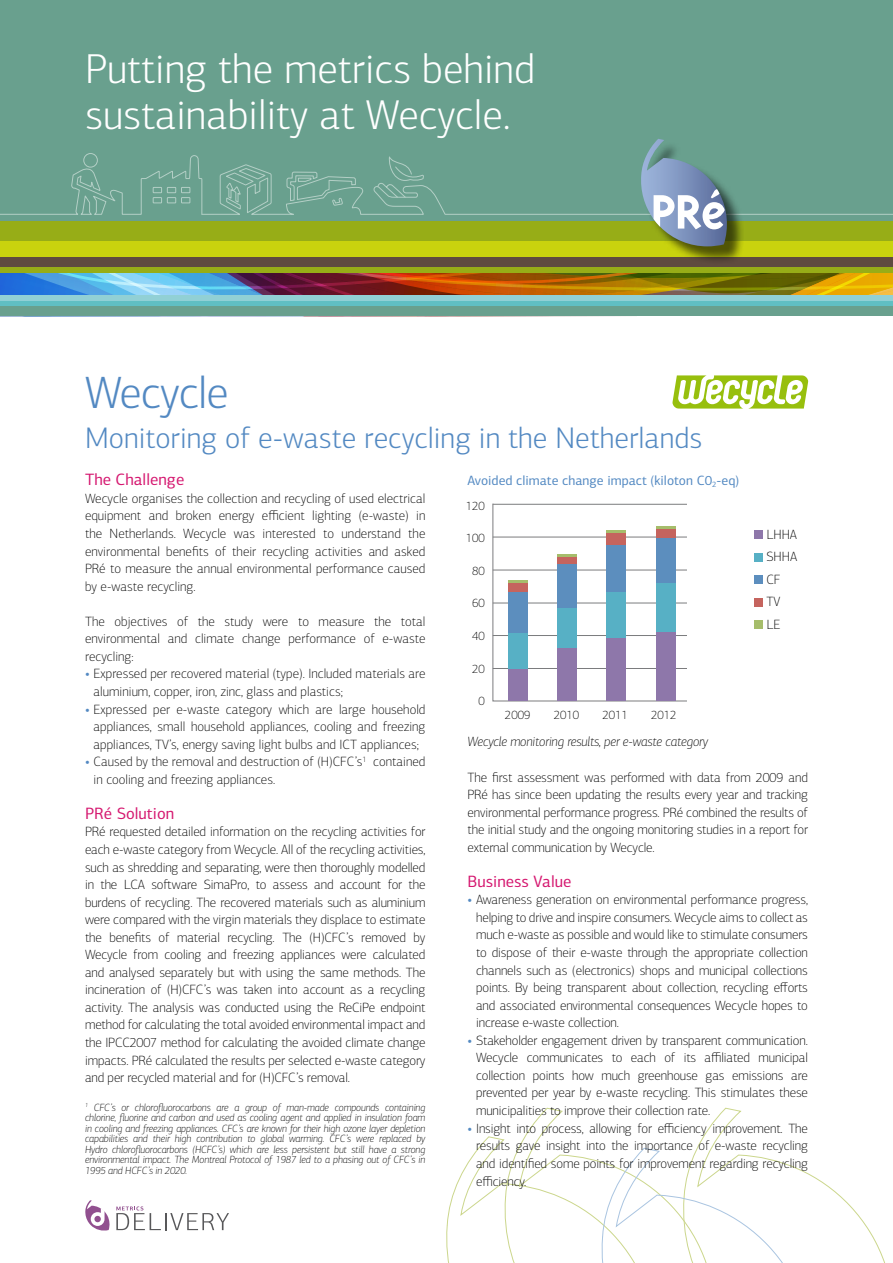
<style>
.page{position:relative;width:893px;height:1263px;background:#fff}
.page>*{position:absolute;margin:0;border:0;box-sizing:border-box;transform-origin:0 0}
.t1{font:300 45.6px "PF Centro Sans Pro";letter-spacing:-.02em;color:#5389c2}
.t2{font:300 42px/46.5px "PF Centro Sans Pro";color:#fff}
.t3{font:300 30px "PF Centro Sans Pro";color:#5389c2}
.t4{font:16.5px "PF Centro Sans Pro";color:#d51870}
.t5{font:100 13.5px/17.5px "PF Centro Sans Pro";color:#000;text-align:justify}
.t6{font:italic 100 13.5px "PF Centro Sans Pro";letter-spacing:-.01em;color:#000}
.t7{font:13.5px "PF Centro Sans Pro";color:#5389c2}
.t8{font:100 12.3px "PF Centro Sans Pro";color:#000}
.t9{font:italic 100 10.5px/10.5px "PF Centro Sans Pro";letter-spacing:-.01em;color:#000;text-align:justify}
.s1{font-weight:500;color:#5389c2}
</style>
<div class="page">
<div style="left:0;top:0;width:893px;height:232px;background:#69a08e"></div>
<svg style="left:446px;top:1108px;width:439px;height:155px"></svg>
<svg style="left:0;top:139px;width:893px;height:177px"></svg>
<svg style="left:672px;top:375px;width:136px;height:34px"></svg>
<svg style="left:116px;top:1206px;width:113px;height:24px"></svg>
<svg style="left:85px;top:1200px;width:25px;height:31px"></svg>
<div style="left:754px;top:530px;width:9px;height:9px;background:#8e77aa"></div>
<div style="left:754px;top:553px;width:9px;height:8px;background:#57b0c5"></div>
<div style="left:754px;top:575px;width:9px;height:9px;background:#5c8ebe"></div>
<div style="left:754px;top:598px;width:9px;height:8px;background:#c5645e"></div>
<div style="left:754px;top:620px;width:9px;height:9px;background:#a6bd6b"></div>
<svg style="left:492px;top:503px;width:195px;height:199px"></svg>
<hr style="left:557px;top:555px;width:20px;height:2px;background:#a6bd6b">
<hr style="left:607px;top:530px;width:19px;height:3px;background:#a6bd6b">
<hr style="left:656px;top:526px;width:19px;height:3px;background:#a6bd6b">
<h2 class="t2" style="left:85px;top:45px;width:452px">Putting the metrics behind sustainability at Wecycle.</h2>
<h1 class="t1" style="left:85px;top:367px;width:145px">Wecycle</h1>
<h3 class="t3" style="left:85px;top:420px;width:619px">Monitoring of e-waste recycling in the Netherlands</h3>
<p class="t4" style="left:85px;top:470px;width:101px">The Challenge</p>
<p class="t5" style="left:85px;top:490px;width:342px">Wecycle organises the collection and recycling of used electrical equipment and broken energy efficient lighting (e-waste) in the Netherlands. Wecycle was interested to understand the environmental benefits of their recycling activities and asked PRé to measure the annual environmental performance caused by e-waste recycling.</p>
<p class="t5" style="left:85px;top:612px;width:342px">The objectives of the study were to measure the total environmental and climate change performance of e-waste recycling:</p>
<p class="t5" style="left:94px;top:665px;width:333px;text-indent:-9px"><span class="s1">•</span> Expressed per recovered material (type). Included materials are aluminium, copper, iron, zinc, glass and plastics;</p>
<p class="t5" style="left:94px;top:700px;width:333px;text-indent:-9px"><span class="s1">•</span> Expressed per e-waste category which are large household appliances, small household appliances, cooling and freezing appliances, TV’s, energy saving light bulbs and ICT appliances;</p>
<p class="t5" style="left:94px;top:753px;width:333px;text-indent:-9px"><span class="s1">•</span> Caused by the removal and destruction of (H)CFC’s<sup>1</sup> contained in cooling and freezing appliances.</p>
<p class="t4" style="left:85px;top:803px;width:91px">PRé Solution</p>
<p class="t5" style="left:85px;top:823px;width:342px">PRé requested detailed information on the recycling activities for each e-waste category from Wecycle. All of the recycling activities, such as shredding and separating, were then thoroughly modelled in the LCA software SimaPro, to assess and account for the burdens of recycling. The recovered materials such as aluminium were compared with the virgin materials they displace to estimate the benefits of material recycling. The (H)CFC’s removed by Wecycle from cooling and freezing appliances were calculated and analysed separately but with using the same methods. The incineration of (H)CFC’s was taken into account as a recycling activity. The analysis was conducted using the ReCiPe endpoint method for calculating the total avoided environmental impact and the IPCC2007 method for calculating the avoided climate change impacts. PRé calculated the results per selected e-waste category and per recycled material and for (H)CFC’s removal.</p>
<p class="t9" style="left:85px;top:1102px;width:342px"><sup>1</sup> CFC’s or chlorofluorocarbons are a group of man-made compounds containing chlorine, fluorine and carbon and used as cooling agent and applied in insulation foam in cooling and freezing appliances. CFC’s are known for their high ozone layer depletion capabilities and their high contribution to global warming. CFC’s were replaced by Hydro chlorofluorocarbons (HCFC’s) which are less persistent but still have a strong environmental impact. The Montreal Protocol of 1987 led to a phasing out of CFC’s in 1995 and HCFC’s in 2020.</p>
<p class="t7" style="left:468px;top:472px;width:273px">Avoided climate change impact (kiloton C0<sub>2</sub>-eq)</p>
<p class="t8" style="left:466px;top:498px;width:21px">120</p>
<p class="t8" style="left:466px;top:531px;width:21px">100</p>
<p class="t8" style="left:472px;top:563px;width:14px">80</p>
<p class="t8" style="left:472px;top:596px;width:14px">60</p>
<p class="t8" style="left:472px;top:629px;width:14px">40</p>
<p class="t8" style="left:472px;top:661px;width:14px">20</p>
<p class="t8" style="left:478px;top:694px;width:8px">0</p>
<p class="t8" style="left:505px;top:708px;width:27px">2009</p>
<p class="t8" style="left:554px;top:708px;width:27px">2010</p>
<p class="t8" style="left:602px;top:708px;width:27px">2011</p>
<p class="t8" style="left:651px;top:708px;width:27px">2012</p>
<p class="t5" style="left:766px;top:523px;width:32px;line-height:22.5px;text-align:left">LHHA<br>SHHA<br>CF<br>TV<br>LE</p>
<p class="t6" style="left:468px;top:734px;width:242px">Wecycle monitoring results, per e-waste category</p>
<p class="t5" style="left:468px;top:768px;width:342px">The first assessment was performed with data from 2009 and PRé has since been updating the results every year and tracking environmental performance progress. PRé combined the results of the initial study and the ongoing monitoring studies in a report for external communication by Wecycle.</p>
<p class="t4" style="left:468px;top:871px;width:105px">Business Value</p>
<p class="t5" style="left:476px;top:891px;width:333px;text-indent:-9px"><span class="s1">•</span> Awareness generation on environmental performance progress, helping to drive and inspire consumers. Wecycle aims to collect as much e-waste as possible and would like to stimulate consumers to dispose of their e-waste through the appropriate collection channels such as (electronics) shops and municipal collections points. By being transparent about collection, recycling efforts and associated environmental consequences Wecycle hopes to increase e-waste collection.</p>
<p class="t5" style="left:476px;top:1031px;width:333px;text-indent:-9px"><span class="s1">•</span> Stakeholder engagement driven by transparent communication.<br>Wecycle communicates to each of its affiliated municipal collection points how much greenhouse gas emissions are prevented per year by e-waste recycling. This stimulates these municipalities to improve their collection rate.</p>
<p class="t5" style="left:476px;top:1119px;width:333px;text-indent:-9px"><span class="s1">•</span> Insight into process, allowing for efficiency improvement. The results gave insight into the importance of e-waste recycling and identified some points for improvement regarding recycling efficiency.</p>
</div>
